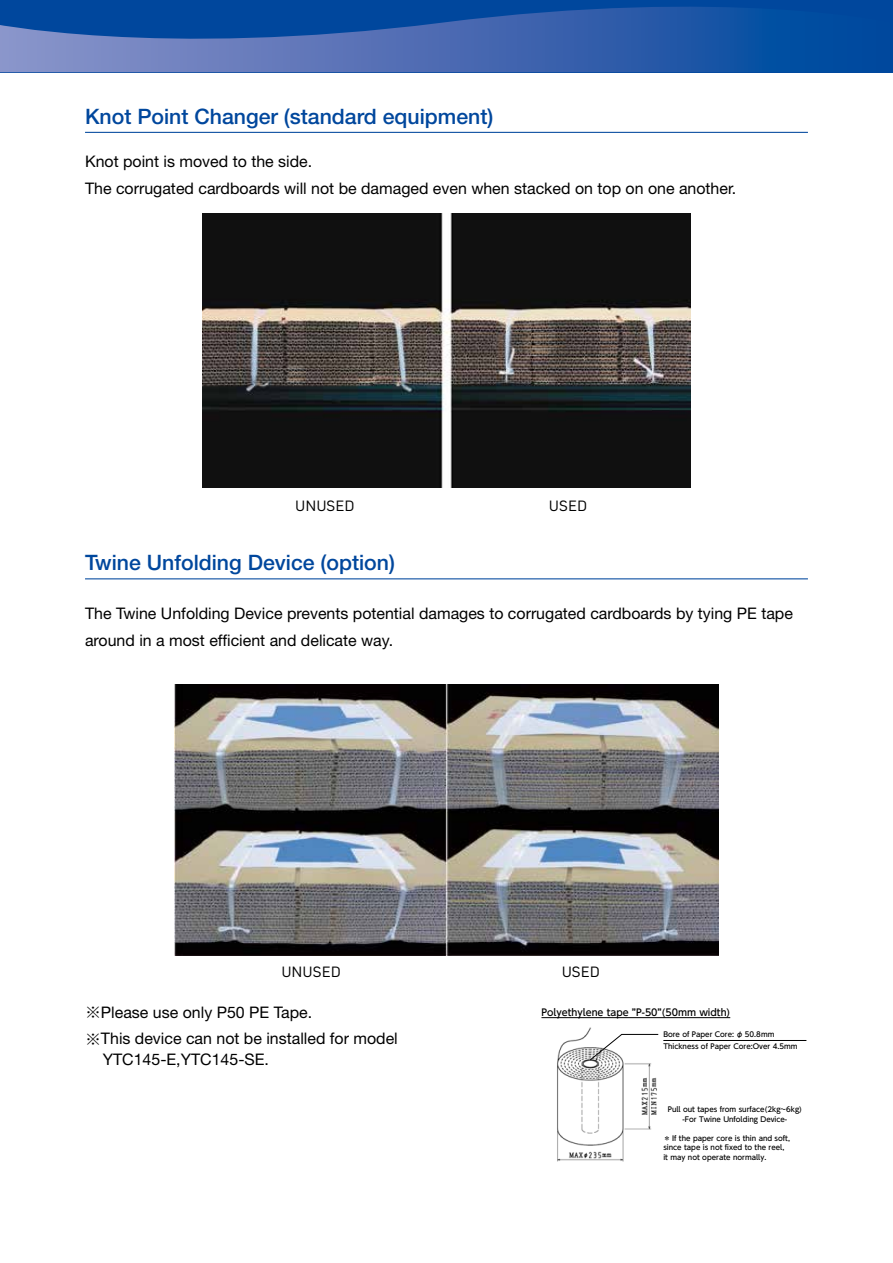
<style>
.page{position:relative;width:893px;height:1263px;background:#fff}
.page>*{position:absolute;margin:0;border:0;box-sizing:border-box;transform-origin:0 0}
.t1{font:500 21.3px "Helvetica Neue LT Std";color:#00479d}
.t2{font:15.9px/26.5px "Helvetica Neue LT Std";color:#000}
.t3{font:13.8px "MPARUD Jingxihei Gbe DB";color:#000}
.t4{font:500 9.6px "UD Shin Go Pr 6";color:#000}
.t5{font:500 7.05px/9.9px "UD Shin Go Pr 6";color:#000}
.s1{font-family:"Sim Sun"}
</style>
<div class="page">
<svg style="left:0;top:0;width:893px;height:72px;background:#2a5ca9"></svg>
<img style="left:557px;top:1027px;width:101px;height:135px">
<hr style="left:85px;top:132px;width:723px;height:1px;background:#00479d">
<hr style="left:85px;top:578px;width:723px;height:1px;background:#00479d">
<img style="left:175px;top:685px;width:543px;height:270px">
<img style="left:203px;top:214px;width:487px;height:274px">
<hr style="left:541px;top:1017px;width:189px;height:1px;background:#000">
<hr style="left:663px;top:1040px;width:143px;height:1px;background:#000">
<svg style="left:590px;top:1034px;width:69px;height:26px"></svg>
<h1 class="t1" style="left:85px;top:104px;width:410px">Knot Point Changer (standard equipment)</h1>
<p class="t2" style="left:85px;top:148px;width:653px">Knot point is moved to the side.<br>The corrugated cardboards will not be damaged even when stacked on top on one another.</p>
<p class="t3" style="left:295px;top:499px;width:61px">UNUSED</p>
<p class="t3" style="left:549px;top:499px;width:40px">USED</p>
<h1 class="t1" style="left:85px;top:550px;width:311px">Twine Unfolding Device (option)</h1>
<p class="t2" style="left:85px;top:600px;width:709px">The Twine Unfolding Device prevents potential damages to corrugated cardboards by tying PE tape around in a most efficient and delicate way.</p>
<p class="t3" style="left:281px;top:965px;width:61px">UNUSED</p>
<p class="t2" style="left:85px;top:999px;width:314px"><span class="s1">※</span>Please use only P50 PE Tape.<br><span class="s1">※</span>This device can not be installed for model</p>
<p class="t2" style="left:103px;top:1045px;width:168px">YTC145-E,YTC145-SE.</p>
<p class="t3" style="left:562px;top:965px;width:40px">USED</p>
<p class="t4" style="left:541px;top:1005px;width:190px">Polyethylene tape ”P-50”(50mm width)</p>
<p class="t5" style="left:663px;top:1028px;width:136px;line-height:11.7px">Bore of Paper Core: φ 50.8mm<br>Thickness of Paper Core:Over 4.5mm</p>
<p class="t5" style="left:668px;top:1104px;width:136px;text-align:center">Pull out tapes from surface(2kg~6kg) -For Twine Unfolding Device-</p>
<p class="t5" style="left:663px;top:1133px;width:128px">＊ If the paper core is thin and soft, since tape is not fixed to the reel, it may not operate normally.</p>
</div>
